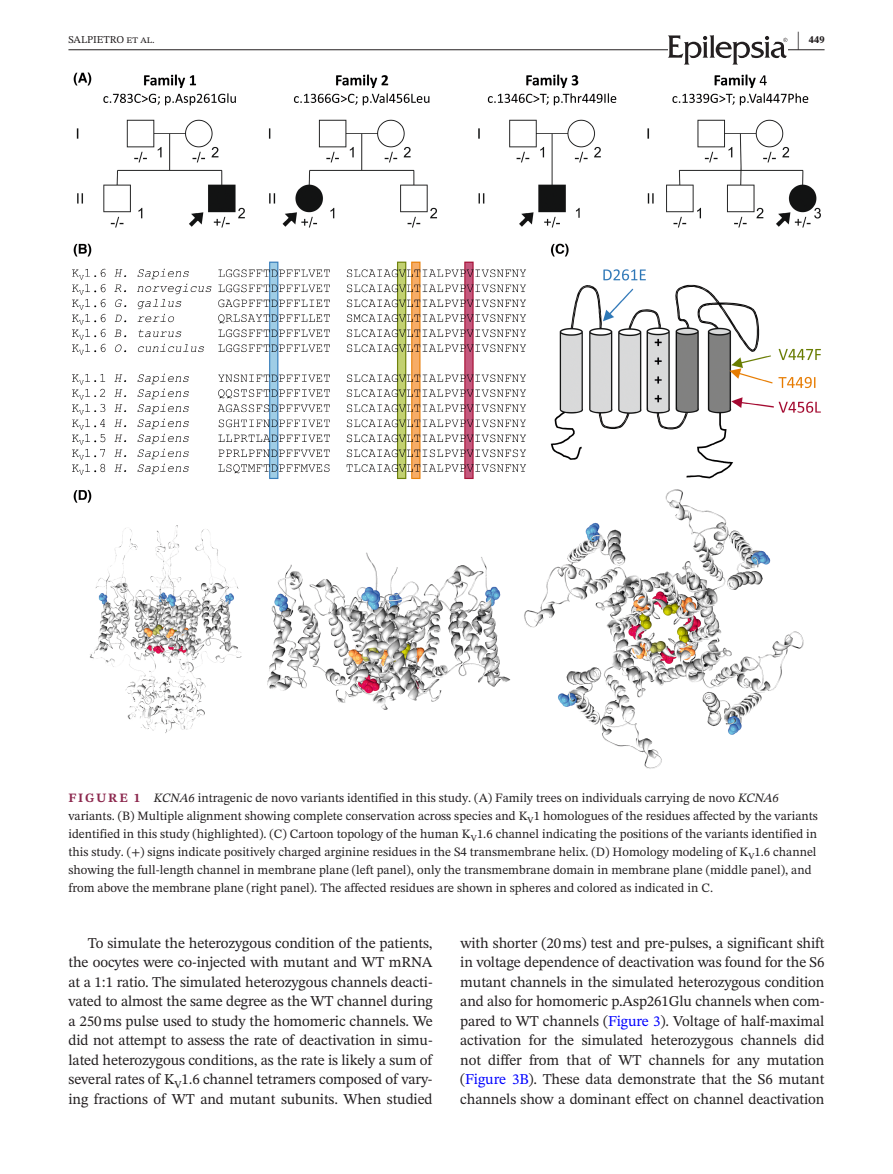
<style>
.page{position:relative;width:893px;height:1174px;background:#fff}
.page>*{position:absolute;margin:0;border:0;box-sizing:border-box;transform-origin:0 0}
.t1{font:700 21px "STIX Two Text";color:#231f20;scale:.42 1}
.t2{font:15px/19.5px "STIX Two Text";letter-spacing:-.01em;color:#231f20;text-align:justify}
.t3{font:12.75px/18px "STIX Two Text";color:#231f20}
.t4{font:10.5px "STIX Two Text";color:#231f20}
.t5{font:700 10.5px "STIX Two Text";color:#231f20}
.s1{font-weight:700;color:#8c284e}
.s2{font-style:italic}
.s3{font-family:"STIX"}
.s4{color:#00f}
</style>
<div class="page">
<hr style="left:68px;top:49px;width:756px;height:1px;background:#231f20">
<svg style="left:668px;top:35px;width:119px;height:30px"></svg>
<img style="left:72px;top:72px;width:749px;height:697px">
<h1 class="t1" style="left:797px;top:24px;width:8px">|</h1>
<p class="t4" style="left:68px;top:32px;width:88px">SALPIETRO et al.</p>
<p class="t5" style="left:809px;top:32px;width:17px">449</p>
<p class="t3" style="left:68px;top:788px;width:751px"><span class="s1">FIGURE 1</span> <span class="s2">KCNA6</span> intragenic de novo variants identified in this study. (A) Family trees on individuals carrying de novo <span class="s2">KCNA6 </span>variants. (B) Multiple alignment showing complete conservation across species and K<sub>V</sub>1 homologues of the residues affected by the variants identified in this study (highlighted). (C) Cartoon topology of the human K<sub>V</sub>1.6 channel indicating the positions of the variants identified in this study. (<span class="s3">+</span>) signs indicate positively charged arginine residues in the S4 transmembrane helix. (D) Homology modeling of K<sub>V</sub>1.6 channel showing the full-length channel in membrane plane (left panel), only the transmembrane domain in membrane plane (middle panel), and from above the membrane plane (right panel). The affected residues are shown in spheres and colored as indicated in C.</p>
<p class="t2" style="left:68px;top:933px;width:366px;text-indent:19px">To simulate the heterozygous condition of the patients, the oocytes were co-injected with mutant and WT mRNA at a 1:1 ratio. The simulated heterozygous channels deacti&shy;vated to almost the same degree as the WT channel during a 250ms pulse used to study the homomeric channels. We did not attempt to assess the rate of deactivation in simu&shy;lated heterozygous conditions, as the rate is likely a sum of several rates of K<sub>V</sub>1.6 channel tetramers composed of vary&shy;ing fractions of WT and mutant subunits. When studied</p>
<p class="t2" style="left:460px;top:933px;width:366px">with shorter (20ms) test and pre-pulses, a significant shift in voltage dependence of deactivation was found for the S6 mutant channels in the simulated heterozygous condition and also for homomeric p.Asp261Glu channels when com&shy;pared to WT channels (<span class="s4">Figure 3</span>). Voltage of half-maximal activation for the simulated heterozygous channels did not differ from that of WT channels for any mutation (<span class="s4">Figure 3B</span>). These data demonstrate that the S6 mutant channels show a dominant effect on channel deactivation</p>
</div>
